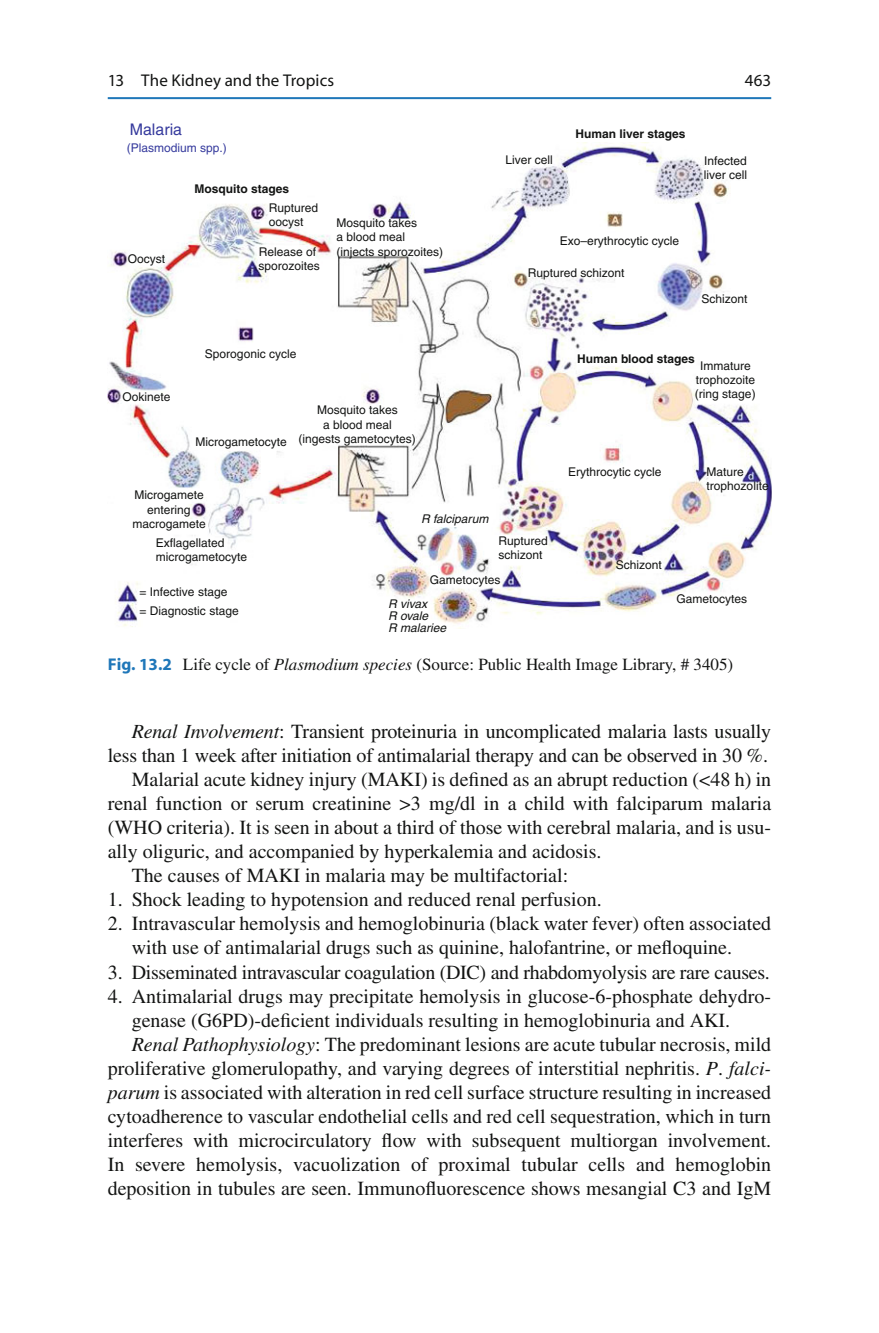
<style>
.page{position:relative;width:879px;height:1333px;background:#fff}
.page>*{position:absolute;margin:0;border:0;box-sizing:border-box;transform-origin:0 0}
.t1{font:20px/24px "Times";color:#131413}
.t2{font:17px "Times";color:#131413}
.t3{font:17px "Myriad";letter-spacing:.005em;color:#131413}
.t4{font:16px "Helvetica";color:#353a9d}
.t5{font:12px/14.4px "Helvetica";color:#131413}
.t6{font:700 12px "Helvetica";color:#131413}
.t7{font:italic 12px/12.2px "Helvetica";color:#131413}
.t8{font:12px "Helvetica";color:#353a9d}
.s1{font-family:"Myriad";font-weight:700;color:#1f77b9}
.s2{font-style:italic}
</style>
<div class="page">
<hr style="left:108px;top:97px;width:663px;height:2px;background:#1f77b9">
<img style="left:108px;top:142px;width:664px;height:487px">
<p class="t3" style="left:108px;top:74px;width:228px">13 The Kidney and the Tropics</p>
<p class="t3" style="left:745px;top:74px;width:28px">463</p>
<p class="t4" style="left:130px;top:123px;width:54px">Malaria</p>
<p class="t8" style="left:127px;top:143px;width:102px">(Plasmodium spp.)</p>
<p class="t6" style="left:195px;top:185px;width:96px">Mosquito stages</p>
<p class="t5" style="left:269px;top:201px;width:51px">Ruptured oocyst</p>
<p class="t5" style="left:128px;top:253px;width:39px">Oocyst</p>
<p class="t5" style="left:259px;top:245px;width:63px">Release of sporozoites</p>
<p class="t5" style="left:336px;top:217px;width:108px">Mosquito takes<br>a blood meal (injects sporozoites)</p>
<p class="t5" style="left:505px;top:153px;width:49px">Liver cell</p>
<p class="t6" style="left:575px;top:129px;width:112px">Human liver stages</p>
<p class="t5" style="left:704px;top:154px;width:45px">Infected liver cell</p>
<p class="t5" style="left:560px;top:234px;width:121px">Exo–erythrocytic cycle</p>
<p class="t5" style="left:528px;top:266px;width:98px">Ruptured schizont</p>
<p class="t5" style="left:701px;top:292px;width:48px">Schizont</p>
<p class="t5" style="left:123px;top:391px;width:50px">Ookinete</p>
<p class="t5" style="left:205px;top:347px;width:93px">Sporogonic cycle</p>
<p class="t5" style="left:195px;top:436px;width:93px">Microgametocyte</p>
<p class="t5" style="left:298px;top:404px;width:119px;text-align:center">Mosquito takes<br>a blood meal<br>(ingests gametocytes)</p>
<p class="t5" style="left:132px;top:489px;width:75px;text-align:center">Microgamete entering macrogamete</p>
<p class="t7" style="left:421px;top:513px;width:69px">R falciparum</p>
<p class="t6" style="left:577px;top:354px;width:119px">Human blood stages</p>
<p class="t5" style="left:695px;top:359px;width:62px;text-align:center">Immature trophozoite (ring stage)</p>
<p class="t5" style="left:568px;top:465px;width:95px">Erythrocytic cycle</p>
<p class="t5" style="left:706px;top:465px;width:64px">Mature trophozolite</p>
<p class="t5" style="left:498px;top:534px;width:51px">Ruptured schizont</p>
<p class="t5" style="left:430px;top:574px;width:72px">Gametocytes</p>
<p class="t5" style="left:156px;top:536px;width:93px">Exflagellated microgametocyte</p>
<p class="t5" style="left:615px;top:558px;width:48px">Schizont</p>
<p class="t5" style="left:140px;top:583px;width:101px;line-height:19px">= Infective stage<br>= Diagnostic stage</p>
<p class="t7" style="left:388px;top:598px;width:60px">R vivax<br>R ovale<br>R malariee</p>
<p class="t5" style="left:676px;top:592px;width:72px">Gametocytes</p>
<p class="t2" style="left:108px;top:658px;width:627px"><span class="s1">Fig. 13.2</span> Life cycle of <span class="s2">Plasmodium species</span> (Source: Public Health Image Library, # 3405)</p>
<p class="t1" style="left:132px;top:721px;width:641px"><span class="s2">Renal Involvement</span> : Transient proteinuria in uncomplicated malaria lasts usually</p>
<p class="t1" style="left:108px;top:745px;width:662px">less than 1 week after initiation of antimalarial therapy and can be observed in 30 %.</p>
<p class="t1" style="left:132px;top:769px;width:641px">Malarial acute kidney injury (MAKI) is de fi ned as an abrupt reduction (&lt;48 h) in</p>
<p class="t1" style="left:108px;top:793px;width:665px">renal function or serum creatinine &gt;3 mg/dl in a child with falciparum malaria</p>
<p class="t1" style="left:108px;top:817px;width:665px">(WHO criteria). It is seen in about a third of those with cerebral malaria, and is usu-</p>
<p class="t1" style="left:108px;top:841px;width:495px">ally oliguric, and accompanied by hyperkalemia and acidosis.</p>
<p class="t1" style="left:132px;top:865px;width:438px">The causes of MAKI in malaria may be multifactorial:</p>
<p class="t1" style="left:108px;top:889px;width:495px">1. Shock leading to hypotension and reduced renal perfusion.</p>
<p class="t1" style="left:132px;top:913px;width:641px;text-indent:-24px">2. Intravascular hemolysis and hemoglobinuria (black water fever) often associated with use of antimalarial drugs such as quinine, halofantrine, or me fl oquine.</p>
<p class="t1" style="left:108px;top:961px;width:664px">3. Disseminated intravascular coagulation (DIC) and rhabdomyolysis are rare causes.</p>
<p class="t1" style="left:108px;top:985px;width:665px">4. Antimalarial drugs may precipitate hemolysis in glucose-6-phosphate dehydro-</p>
<p class="t1" style="left:132px;top:1009px;width:600px">genase (G6PD)-de fi cient individuals resulting in hemoglobinuria and AKI.</p>
<p class="t1" style="left:132px;top:1033px;width:641px"><span class="s2">Renal Pathophysiology</span> : The predominant lesions are acute tubular necrosis, mild</p>
<p class="t1" style="left:108px;top:1057px;width:665px">proliferative glomerulopathy, and varying degrees of interstitial nephritis. <span class="s2">P</span> . <span class="s2">falci-</span></p>
<p class="t1" style="left:108px;top:1081px;width:665px"><span class="s2">parum</span> is associated with alteration in red cell surface structure resulting in increased</p>
<p class="t1" style="left:108px;top:1105px;width:665px">cytoadherence to vascular endothelial cells and red cell sequestration, which in turn</p>
<p class="t1" style="left:108px;top:1129px;width:665px">interferes with microcirculatory fl ow with subsequent multiorgan involvement.</p>
<p class="t1" style="left:108px;top:1153px;width:665px">In severe hemolysis, vacuolization of proximal tubular cells and hemoglobin</p>
<p class="t1" style="left:108px;top:1177px;width:665px">deposition in tubules are seen. Immuno fl uorescence shows mesangial C3 and IgM</p>
</div>
